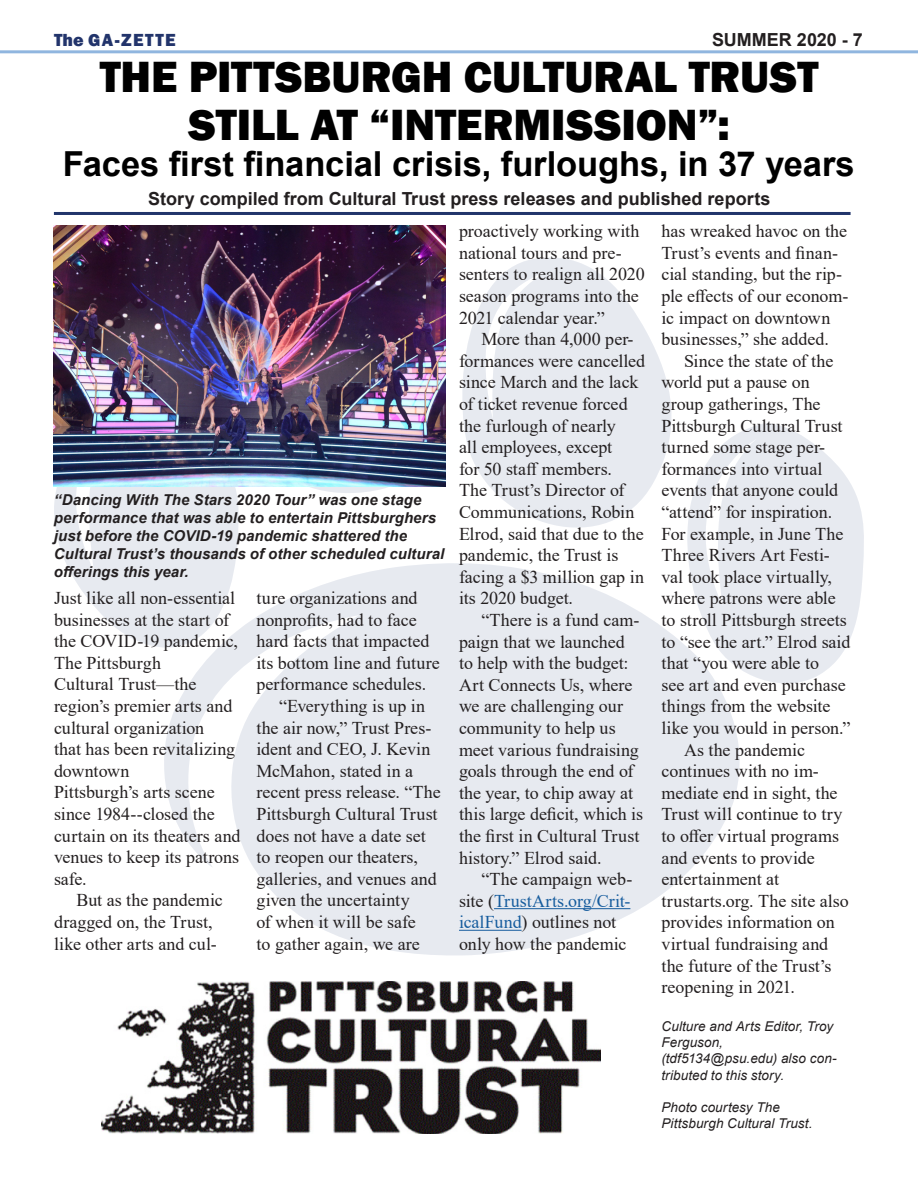
<style>
.page{position:relative;width:918px;height:1188px;background:#fff}
.page>*{position:absolute;margin:0;border:0;box-sizing:border-box;transform-origin:0 0}
.t1{font:800 45px "Franklin Gothic";color:#000}
.t2{font:700 34.5px "Arial";letter-spacing:-.005em;color:#000}
.t3{font:18px/21.6px "Times New Roman";color:#231f20}
.t4{font:700 18px "Arial";color:#231f20}
.t5{font:800 18px "Franklin Gothic";letter-spacing:.07em;color:#22346b}
.t6{font:italic 700 15px/18px "Arial";letter-spacing:.005em;color:#231f20}
.t7{font:italic 13.5px/16.2px "Arial";letter-spacing:.01em;color:#231f20}
.s1{color:#175d9e}
</style>
<div class="page">
<svg style="left:164px;top:563px;width:576px;height:392px;fill:#e7eaf0"></svg>
<svg style="left:670px;top:423px;width:194px;height:273px;fill:#e7eaf0"></svg>
<svg style="left:462px;top:258px;width:220px;height:304px;fill:#e7eaf0"></svg>
<svg style="left:310px;top:487px;width:78px;height:6px"></svg>
<svg style="left:54px;top:487px;width:185px;height:174px;fill:#e7eaf0"></svg>
<hr style="left:0;top:50px;width:918px;height:3px;background:#90b6df">
<hr style="left:494px;top:908px;width:136px;height:1px;background:#175d9e">
<hr style="left:459px;top:930px;width:63px;height:1px;background:#175d9e">
<hr style="left:54px;top:212px;width:797px;height:3px;background:#21356b">
<img style="left:54px;top:226px;width:391px;height:261px">
<img style="left:101px;top:982px;width:500px;height:152px">
<p class="t5" style="left:54px;top:28px;width:123px">The GA-ZETTE</p>
<p class="t4" style="left:712px;top:26px;width:152px">SUMMER 2020 - 7</p>
<p class="t1" style="left:100px;top:48px;width:720px">THE PITTSBURGH CULTURAL TRUST</p>
<p class="t1" style="left:188px;top:96px;width:543px">STILL AT “INTERMISSION”:</p>
<p class="t2" style="left:63px;top:140px;width:793px">Faces first financial crisis, furloughs, in 37 years</p>
<p class="t4" style="left:148px;top:186px;width:624px">Story compiled from Cultural Trust press releases and published reports</p>
<p class="t6" style="left:54px;top:491px;width:392px">“Dancing With The Stars 2020 Tour” was one stage performance that was able to entertain Pittsburghers just before the COVID-19 pandemic shattered the Cultural Trust’s thousands of other scheduled cultural offerings this year.</p>
<p class="t3" style="left:54px;top:587px;width:186px">Just like all non-essential businesses at the start of the COVID-19 pandemic,<br>The Pittsburgh</p>
<p class="t3" style="left:54px;top:673px;width:183px">Cultural Trust—the region’s premier arts and cultural organization that has been revitalizing downtown</p>
<p class="t3" style="left:54px;top:781px;width:188px">Pittsburgh’s arts scene since 1984--closed the curtain on its theaters and venues to keep its patrons safe.</p>
<p class="t3" style="left:54px;top:889px;width:170px;text-indent:22px">But as the pandemic dragged on, the Trust, like other arts and cul-</p>
<p class="t3" style="left:256px;top:587px;width:185px">ture organizations and nonprofits, had to face hard facts that impacted its bottom line and future performance schedules.</p>
<p class="t3" style="left:256px;top:695px;width:186px;text-indent:22px">“Everything is up in the air now,” Trust Pres&shy;ident and CEO, J. Kevin<br>McMahon, stated in a recent press release. “The<br>Pittsburgh Cultural Trust does not have a date set to reopen our theaters, galleries, and venues and given the uncertainty<br>of when it will be safe<br>to gather again, we are</p>
<p class="t3" style="left:459px;top:220px;width:187px">proactively working with national tours and pre&shy;senters to realign all 2020 season programs into the<br>2021 calendar year.”</p>
<p class="t3" style="left:459px;top:328px;width:188px;text-indent:22px">More than 4,000 per&shy;formances were cancelled since March and the lack of ticket revenue forced the furlough of nearly<br>all employees, except<br>for 50 staff members.<br>The Trust’s Director of<br>Communications, Robin<br>Elrod, said that due to the pandemic, the Trust is facing a $3 million gap in its 2020 budget.</p>
<p class="t3" style="left:459px;top:609px;width:186px;text-indent:22px">“There is a fund cam&shy;paign that we launched to help with the budget:<br>Art Connects Us, where we are challenging our community to help us meet various fundraising goals through the end of the year, to chip away at this large deficit, which is the first in Cultural Trust history.” Elrod said.</p>
<p class="t3" style="left:459px;top:868px;width:175px;text-indent:22px">“The campaign web&shy;site (<span class="s1">TrustArts.org/Crit&shy;icalFund</span>) outlines not only how the pandemic</p>
<p class="t3" style="left:662px;top:220px;width:188px">has wreaked havoc on the<br>Trust’s events and finan&shy;cial standing, but the rip&shy;ple effects of our econom&shy;ic impact on downtown businesses,” she added.</p>
<p class="t3" style="left:662px;top:349px;width:191px;text-indent:22px">Since the state of the world put a pause on group gatherings, The<br>Pittsburgh Cultural Trust turned some stage per&shy;formances into virtual events that anyone could “attend” for inspiration.<br>For example, in June The<br>Three Rivers Art Festi&shy;val took place virtually, where patrons were able to stroll Pittsburgh streets to “see the art.” Elrod said that “you were able to<br>see art and even purchase things from the website like you would in person.”</p>
<p class="t3" style="left:662px;top:738px;width:182px;text-indent:22px">As the pandemic continues with no im&shy;mediate end in sight, the<br>Trust will continue to try to offer virtual programs and events to provide entertainment at</p>
<p class="t3" style="left:662px;top:889px;width:189px">trustarts.org. The site also provides information on virtual fundraising and the future of the Trust’s reopening in 2021.</p>
<p class="t7" style="left:662px;top:1018px;width:173px">Culture and Arts Editor, Troy<br>Ferguson,</p>
<p class="t7" style="left:662px;top:1051px;width:177px">(tdf5134@psu.edu) also con&shy;tributed to this story.</p>
<p class="t7" style="left:662px;top:1099px;width:120px">Photo courtesy The</p>
<p class="t7" style="left:662px;top:1115px;width:153px">Pittsburgh Cultural Trust.</p>
</div>
